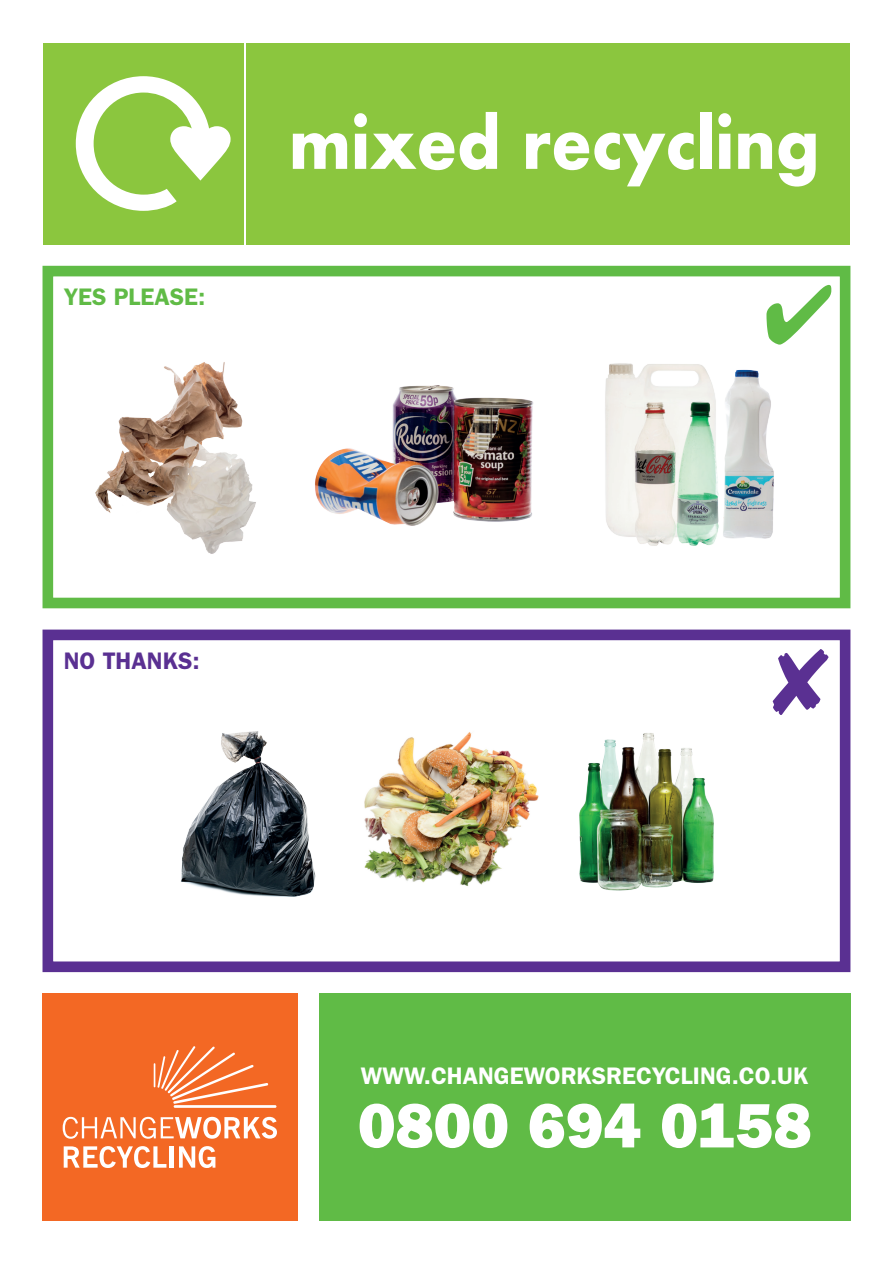
<style>
.page{position:relative;width:893px;height:1263px;background:#fff}
.page>*{position:absolute;margin:0;border:0;box-sizing:border-box;transform-origin:0 0}
.t1{font:700 68.55px "Futura";color:#fff;scale:.91 1}
.Subtitle{font:800 63px "Franklin Gothic";color:#fff}
.Subtitle-2{font:600 24px "Franklin Gothic";color:#fff}
.Subtitle-3{font:600 24px "Franklin Gothic";color:#60bb46}
.Subtitle-4{font:600 24px "Franklin Gothic";color:#5a3092}
</style>
<div class="page">
<div style="left:319px;top:993px;width:531px;height:227px;background:#60bb46"></div>
<div style="left:43px;top:266px;width:807px;height:342px;border:11px solid #60bb46"></div>
<div style="left:43px;top:630px;width:807px;height:342px;border:11px solid #5a3092"></div>
<div style="left:43px;top:993px;width:255px;height:227px;background:#f36824"></div>
<hr style="left:174px;top:1105px;width:102px;height:3px;background:#fff">
<svg style="left:154px;top:1046px;width:114px;height:58px"></svg>
<svg style="left:63px;top:1117px;width:214px;height:22px"></svg>
<svg style="left:64px;top:1146px;width:102px;height:22px"></svg>
<hr style="left:170px;top:1146px;width:4px;height:22px;background:#fff">
<svg style="left:179px;top:1146px;width:36px;height:22px"></svg>
<svg style="left:791px;top:285px;width:40px;height:52px"></svg>
<svg style="left:773px;top:649px;width:56px;height:66px"></svg>
<img style="left:180px;top:731px;width:136px;height:166px">
<img style="left:364px;top:732px;width:175px;height:154px">
<div style="left:244px;top:43px;width:606px;height:201px;background:#8bc63e"></div>
<div style="left:43px;top:43px;width:201px;height:201px;background:#8bc63e"></div>
<svg style="left:76px;top:76px;width:155px;height:135px"></svg>
<hr style="left:244px;top:43px;width:1px;height:201px;background:#fff">
<img style="left:579px;top:733px;width:135px;height:158px">
<img style="left:315px;top:385px;width:218px;height:141px">
<img style="left:605px;top:303px;width:186px;height:243px">
<img style="left:95px;top:362px;width:161px;height:192px">
<p class="Subtitle-3" style="left:64px;top:283px;width:143px">YES PLEASE:</p>
<h1 class="t1" style="left:289px;top:94px;width:584px">mixed recycling</h1>
<p class="Subtitle-4" style="left:64px;top:646px;width:137px">NO THANKS:</p>
<p class="Subtitle-2" style="left:361px;top:1062px;width:449px">WWW.CHANGEWORKSRECYCLING.CO.UK</p>
<p class="Subtitle" style="left:358px;top:1089px;width:455px">0800 694 0158</p>
</div>
